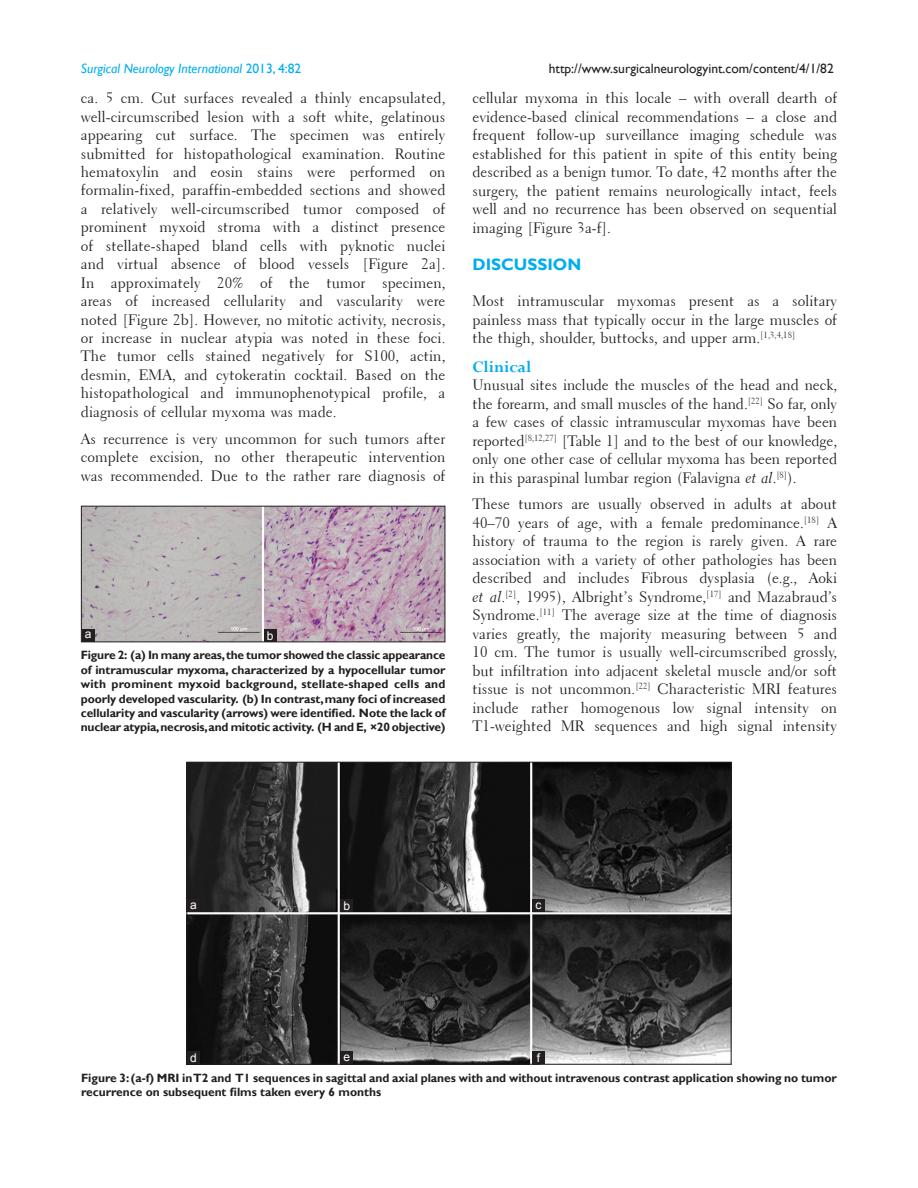
<style>
.page{position:relative;width:918px;height:1188px;background:#fff}
.page>*{position:absolute;margin:0;border:0;box-sizing:border-box;transform-origin:0 0}
.t1{font:700 18px "Perpetua";color:#00aeef}
.t2{font:700 16.5px "Gill Sans";color:#00aeef}
.TX{font:15px/18.5px "Transitional 521 BT Roman A";color:#231f20;text-align:justify}
.t3{font:13.5px "Gill Sans";color:#231f20}
.t4{font:italic 13.5px "Gill Sans";color:#00aeef}
.FGC{font:700 12px/14.4px "Gill Sans";color:#231f20;text-align:justify}
.LABEL{font:12px "Arial";color:#fff}
.s1{font-style:normal}
.s2{font-family:"Transitional 521 BT Cursive A"}
</style>
<div class="page">
<img style="left:83px;top:508px;width:360px;height:132px">
<div style="left:81px;top:506px;width:364px;height:136px;border:1px solid #231f20"></div>
<div style="left:264px;top:629px;width:13px;height:13px;background:#231f20"></div>
<div style="left:82px;top:629px;width:12px;height:13px;background:#231f20"></div>
<img style="left:189px;top:764px;width:540px;height:298px">
<div style="left:187px;top:1051px;width:13px;height:13px;background:#231f20"></div>
<div style="left:532px;top:899px;width:13px;height:13px;background:#231f20"></div>
<div style="left:340px;top:899px;width:13px;height:13px;background:#231f20"></div>
<div style="left:532px;top:1051px;width:13px;height:13px;background:#231f20"></div>
<div style="left:187px;top:899px;width:13px;height:13px;background:#231f20"></div>
<div style="left:340px;top:1051px;width:13px;height:13px;background:#231f20"></div>
<p class="t4" style="left:81px;top:61px;width:222px">Surgical Neurology International <span class="s1">2013, 4:82</span></p>
<p class="t3" style="left:549px;top:61px;width:287px">http://www.surgicalneurologyint.com/content/4/1/82</p>
<p class="TX" style="left:81px;top:89px;width:366px">ca. 5 cm. Cut surfaces revealed a thinly encapsulated, well‑circumscribed lesion with a soft white, gelatinous appearing cut surface. The specimen was entirely submitted for histopathological examination. Routine hematoxylin and eosin stains were performed on formalin‑fixed, paraffin‑embedded sections and showed a relatively well‑circumscribed tumor composed of prominent myxoid stroma with a distinct presence of stellate‑shaped bland cells with pyknotic nuclei and virtual absence of blood vessels [Figure 2a].<br>In approximately 20% of the tumor specimen, areas of increased cellularity and vascularity were noted [Figure 2b]. However, no mitotic activity, necrosis, or increase in nuclear atypia was noted in these foci.<br>The tumor cells stained negatively for S100, actin, desmin, EMA, and cytokeratin cocktail. Based on the histopathological and immunophenotypical profile, a diagnosis of cellular myxoma was made.</p>
<p class="TX" style="left:81px;top:429px;width:366px">As recurrence is very uncommon for such tumors after complete excision, no other therapeutic intervention was recommended. Due to the rather rare diagnosis of</p>
<p class="TX" style="left:472px;top:89px;width:366px">cellular myxoma in this locale – with overall dearth of evidence‑based clinical recommendations – a close and frequent follow‑up surveillance imaging schedule was established for this patient in spite of this entity being described as a benign tumor. To date, 42 months after the surgery, the patient remains neurologically intact, feels well and no recurrence has been observed on sequential imaging [Figure 3a‑f].</p>
<h1 class="t2" style="left:472px;top:254px;width:110px">DISCUSSION</h1>
<p class="TX" style="left:472px;top:292px;width:366px">Most intramuscular myxomas present as a solitary painless mass that typically occur in the large muscles of the thigh, shoulder, buttocks, and upper arm.<sup>[1,3,4,18]</sup></p>
<h2 class="t1" style="left:472px;top:355px;width:60px">Clinical</h2>
<p class="TX" style="left:472px;top:376px;width:366px">Unusual sites include the muscles of the head and neck, the forearm, and small muscles of the hand.<sup>[22]</sup> So far, only a few cases of classic intramuscular myxomas have been reported<sup>[8,12,27]</sup> [Table 1] and to the best of our knowledge, only one other case of cellular myxoma has been reported in this paraspinal lumbar region (Falavigna <span class="s2">et al</span>.<sup>[8]</sup>).</p>
<p class="TX" style="left:472px;top:495px;width:366px">These tumors are usually observed in adults at about 40–70 years of age, with a female predominance.<sup>[18]</sup> A history of trauma to the region is rarely given. A rare association with a variety of other pathologies has been described and includes Fibrous dysplasia (e.g., Aoki <span class="s2">et al</span>.<sup>[2]</sup>, 1995), Albright’s Syndrome,<sup>[17]</sup> and Mazabraud’s Syndrome.<sup>[11]</sup> The average size at the time of diagnosis varies greatly, the majority measuring between 5 and 10 cm. The tumor is usually well‑circumscribed grossly, but infiltration into adjacent skeletal muscle and/or soft tissue is not uncommon.<sup>[22]</sup> Characteristic MRI features include rather homogenous low signal intensity on T1‑weighted MR sequences and high signal intensity</p>
<p class="LABEL" style="left:85px;top:626px;width:8px">a</p>
<p class="LABEL" style="left:267px;top:628px;width:8px">b</p>
<p class="FGC" style="left:81px;top:648px;width:366px">Figure 2: (a) In many areas, the tumor showed the classic appearance of intramuscular myxoma, characterized by a hypocellular tumor with prominent myxoid background, stellate‑shaped cells and poorly developed vascularity. (b) In contrast, many foci of increased cellularity and vascularity (arrows) were identified. Note the lack of nuclear atypia, necrosis, and mitotic activity. (H and E, ×20 objective)</p>
<p class="LABEL" style="left:190px;top:896px;width:8px">a</p>
<p class="LABEL" style="left:190px;top:1050px;width:8px">d</p>
<p class="LABEL" style="left:343px;top:898px;width:8px">b</p>
<p class="LABEL" style="left:536px;top:896px;width:7px">c</p>
<p class="LABEL" style="left:344px;top:1049px;width:8px">e</p>
<p class="LABEL" style="left:537px;top:1050px;width:5px">f</p>
<p class="FGC" style="left:81px;top:1071px;width:757px">Figure 3: (a‑f) MRI in T2 and T1 sequences in sagittal and axial planes with and without intravenous contrast application showing no tumor recurrence on subsequent films taken every 6 months</p>
</div>
